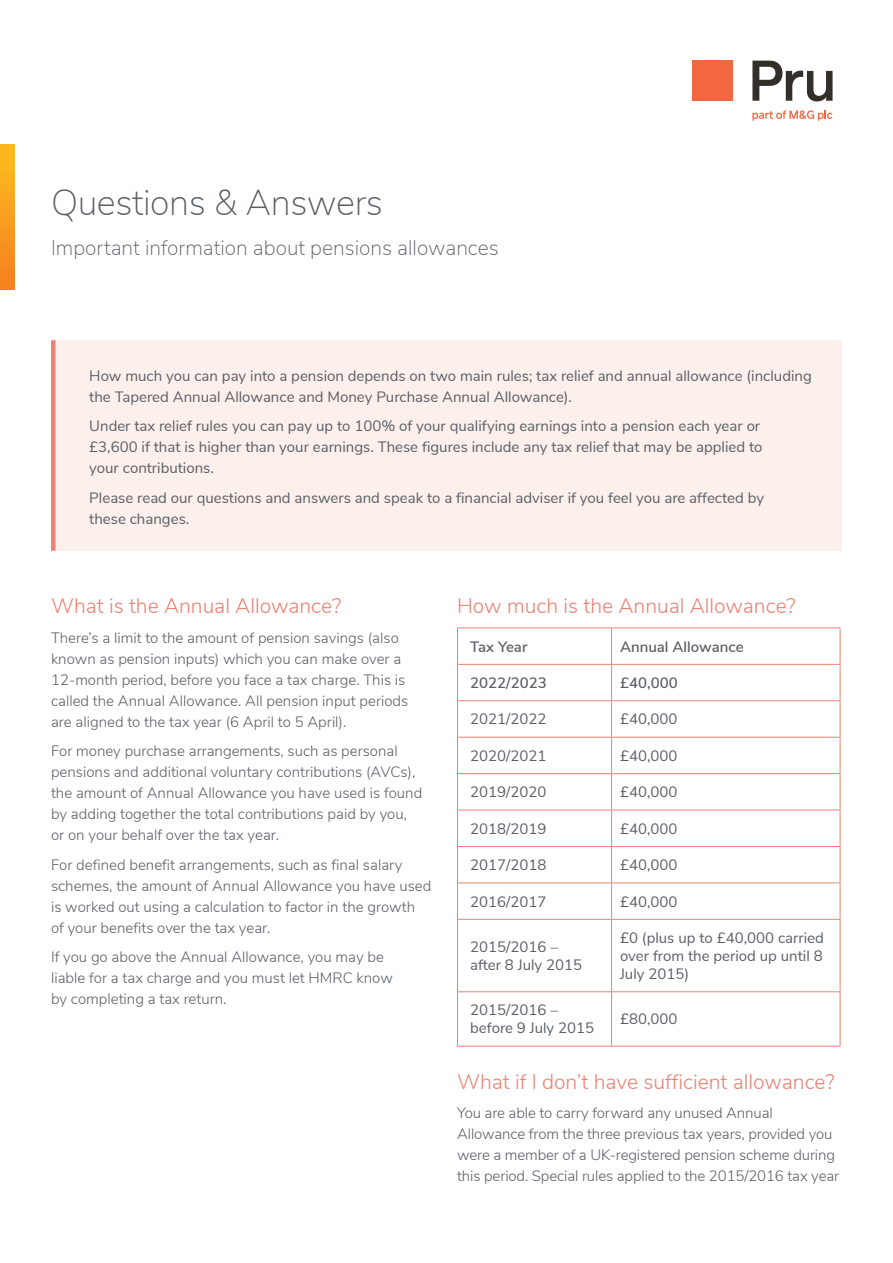
<style>
.page{position:relative;width:893px;height:1263px;background:#fff}
.page>*{position:absolute;margin:0;border:0;box-sizing:border-box;transform-origin:0 0}
.Page_Heading{font:200 36px "Nunito Sans";letter-spacing:-.01em;color:#5b5f66}
.Sub_ORANGE{font:300 21px "Nunito Sans";color:#eb8275}
.Page_Sub_Heading{font:200 21px "Nunito Sans";color:#5b5f66}
.Body{font:300 15px/21px "Nunito Sans";color:#5b5f66}
.Body-2{font:15px/21px "Nunito Sans";color:#5b5f66}
.Table_Body{font:15px/18px "Nunito Sans";color:#5b5f66}
.Table_Heading{font:600 15px "Nunito Sans";color:#5b5f66}
</style>
<div class="page">
<hr style="left:457px;top:627px;width:155px;height:1px;background:#eb8275">
<hr style="left:457px;top:628px;width:1px;height:36px;background:#eb8275">
<hr style="left:612px;top:627px;width:228px;height:1px;background:#eb8275">
<hr style="left:611px;top:628px;width:1px;height:36px;background:#eb8275">
<hr style="left:840px;top:628px;width:1px;height:36px;background:#eb8275">
<hr style="left:457px;top:664px;width:155px;height:1px;background:#eb8275">
<hr style="left:457px;top:665px;width:1px;height:35px;background:#eb8275">
<hr style="left:612px;top:664px;width:228px;height:1px;background:#eb8275">
<hr style="left:611px;top:665px;width:1px;height:35px;background:#eb8275">
<hr style="left:840px;top:665px;width:1px;height:35px;background:#eb8275">
<hr style="left:612px;top:700px;width:228px;height:1px;background:#eb8275">
<hr style="left:840px;top:701px;width:1px;height:36px;background:#eb8275">
<hr style="left:612px;top:737px;width:228px;height:1px;background:#eb8275">
<hr style="left:840px;top:737px;width:1px;height:36px;background:#eb8275">
<hr style="left:457px;top:774px;width:1px;height:36px;background:#eb8275">
<hr style="left:612px;top:773px;width:228px;height:1px;background:#eb8275">
<hr style="left:611px;top:774px;width:1px;height:36px;background:#eb8275">
<hr style="left:840px;top:774px;width:1px;height:36px;background:#eb8275">
<hr style="left:457px;top:810px;width:155px;height:1px;background:#eb8275">
<hr style="left:457px;top:810px;width:1px;height:36px;background:#eb8275">
<hr style="left:612px;top:810px;width:228px;height:1px;background:#eb8275">
<hr style="left:611px;top:810px;width:1px;height:36px;background:#eb8275">
<hr style="left:840px;top:810px;width:1px;height:36px;background:#eb8275">
<hr style="left:457px;top:846px;width:155px;height:1px;background:#eb8275">
<hr style="left:457px;top:847px;width:1px;height:35px;background:#eb8275">
<hr style="left:612px;top:846px;width:228px;height:1px;background:#eb8275">
<hr style="left:611px;top:847px;width:1px;height:35px;background:#eb8275">
<hr style="left:840px;top:847px;width:1px;height:35px;background:#eb8275">
<hr style="left:457px;top:882px;width:155px;height:1px;background:#eb8275">
<hr style="left:457px;top:883px;width:1px;height:36px;background:#eb8275">
<hr style="left:612px;top:882px;width:228px;height:1px;background:#eb8275">
<hr style="left:611px;top:883px;width:1px;height:36px;background:#eb8275">
<hr style="left:840px;top:883px;width:1px;height:36px;background:#eb8275">
<hr style="left:457px;top:919px;width:155px;height:1px;background:#eb8275">
<hr style="left:457px;top:920px;width:1px;height:71px;background:#eb8275">
<hr style="left:612px;top:919px;width:228px;height:1px;background:#eb8275">
<hr style="left:611px;top:920px;width:1px;height:71px;background:#eb8275">
<hr style="left:840px;top:920px;width:1px;height:71px;background:#eb8275">
<hr style="left:457px;top:991px;width:155px;height:1px;background:#eb8275">
<hr style="left:457px;top:992px;width:1px;height:54px;background:#eb8275">
<hr style="left:612px;top:991px;width:228px;height:1px;background:#eb8275">
<hr style="left:611px;top:992px;width:1px;height:54px;background:#eb8275">
<hr style="left:840px;top:992px;width:1px;height:54px;background:#eb8275">
<hr style="left:457px;top:1046px;width:155px;height:1px;background:#eb8275">
<hr style="left:612px;top:1046px;width:228px;height:1px;background:#eb8275">
<hr style="left:457px;top:700px;width:155px;height:1px;background:#eb8275">
<hr style="left:457px;top:701px;width:1px;height:36px;background:#eb8275">
<hr style="left:611px;top:701px;width:1px;height:36px;background:#eb8275">
<hr style="left:457px;top:737px;width:155px;height:1px;background:#eb8275">
<hr style="left:457px;top:737px;width:1px;height:36px;background:#eb8275">
<hr style="left:611px;top:737px;width:1px;height:36px;background:#eb8275">
<hr style="left:457px;top:773px;width:155px;height:1px;background:#eb8275">
<div style="left:51px;top:340px;width:791px;height:211px;background:#fcf0ec"></div>
<div style="left:51px;top:340px;width:5px;height:211px;background:#eb8275"></div>
<svg style="left:752px;top:61px;width:80px;height:40px"></svg>
<div style="left:692px;top:61px;width:40px;height:40px;background:#f26640"></div>
<svg style="left:752px;top:110px;width:80px;height:11px"></svg>
<svg style="left:0;top:145px;width:15px;height:144px;background:#f89e1f"></svg>
<p class="Page_Heading" style="left:51px;top:177px;width:333px">Questions &amp; Answers</p>
<p class="Page_Sub_Heading" style="left:51px;top:232px;width:449px">Important information about pensions allowances</p>
<p class="Body-2" style="left:89px;top:364px;width:724px">How much you can pay into a pension depends on two main rules; tax relief and annual allowance (including the Tapered Annual Allowance and Money Purchase Annual Allowance).</p>
<p class="Body-2" style="left:89px;top:415px;width:675px">Under tax relief rules you can pay up to 100% of your qualifying earnings into a pension each year or £3,600 if that is higher than your earnings. These figures include any tax relief that may be applied to your contributions.</p>
<p class="Body-2" style="left:89px;top:486px;width:676px">Please read our questions and answers and speak to a financial adviser if you feel you are affected by these changes.</p>
<p class="Sub_ORANGE" style="left:51px;top:590px;width:292px">What is the Annual Allowance?</p>
<p class="Body" style="left:51px;top:626px;width:359px">There’s a limit to the amount of pension savings (also known as pension inputs) which you can make over a 12-month period, before you face a tax charge. This is called the Annual Allowance. All pension input periods are aligned to the tax year (6 April to 5 April).</p>
<p class="Body" style="left:51px;top:739px;width:373px">For money purchase arrangements, such as personal pensions and additional voluntary contributions (AVCs), the amount of Annual Allowance you have used is found by adding together the total contributions paid by you, or on your behalf over the tax year.</p>
<p class="Body" style="left:51px;top:853px;width:382px">For defined benefit arrangements, such as final salary schemes, the amount of Annual Allowance you have used is worked out using a calculation to factor in the growth of your benefits over the tax year.</p>
<p class="Body" style="left:51px;top:945px;width:343px">If you go above the Annual Allowance, you may be liable for a tax charge and you must let HMRC know by completing a tax return.</p>
<p class="Sub_ORANGE" style="left:457px;top:590px;width:340px">How much is the Annual Allowance?</p>
<p class="Table_Heading" style="left:470px;top:635px;width:59px">Tax Year</p>
<p class="Table_Heading" style="left:620px;top:635px;width:125px">Annual Allowance</p>
<p class="Table_Heading" style="left:470px;top:672px;width:78px">2022/2023</p>
<p class="Table_Heading" style="left:620px;top:672px;width:59px">£40,000</p>
<p class="Table_Body" style="left:470px;top:709px;width:78px">2021/2022</p>
<p class="Table_Body" style="left:620px;top:709px;width:59px">£40,000</p>
<p class="Table_Body" style="left:470px;top:746px;width:78px">2020/2021</p>
<p class="Table_Body" style="left:620px;top:746px;width:59px">£40,000</p>
<p class="Table_Body" style="left:470px;top:782px;width:78px">2019/2020</p>
<p class="Table_Body" style="left:620px;top:782px;width:59px">£40,000</p>
<p class="Table_Body" style="left:470px;top:818px;width:78px">2018/2019</p>
<p class="Table_Body" style="left:620px;top:818px;width:59px">£40,000</p>
<p class="Table_Body" style="left:470px;top:855px;width:78px">2017/2018</p>
<p class="Table_Body" style="left:620px;top:855px;width:59px">£40,000</p>
<p class="Table_Body" style="left:470px;top:891px;width:78px">2016/2017</p>
<p class="Table_Body" style="left:620px;top:891px;width:59px">£40,000</p>
<p class="Table_Body" style="left:470px;top:937px;width:113px">2015/2016 – after 8 July 2015</p>
<p class="Table_Body" style="left:620px;top:928px;width:205px;text-align:justify">£0 (plus up to £40,000 carried over from the period up until 8<br>July 2015)</p>
<p class="Table_Body" style="left:470px;top:1000px;width:125px">2015/2016 – before 9 July 2015</p>
<p class="Table_Body" style="left:620px;top:1009px;width:59px">£80,000</p>
<p class="Sub_ORANGE" style="left:457px;top:1066px;width:379px">What if I don’t have sufficient allowance?</p>
<p class="Body" style="left:457px;top:1102px;width:384px">You are able to carry forward any unused Annual Allowance from the three previous tax years, provided you were a member of a UK-registered pension scheme during this period. Special rules applied to the 2015/2016 tax year</p>
</div>
